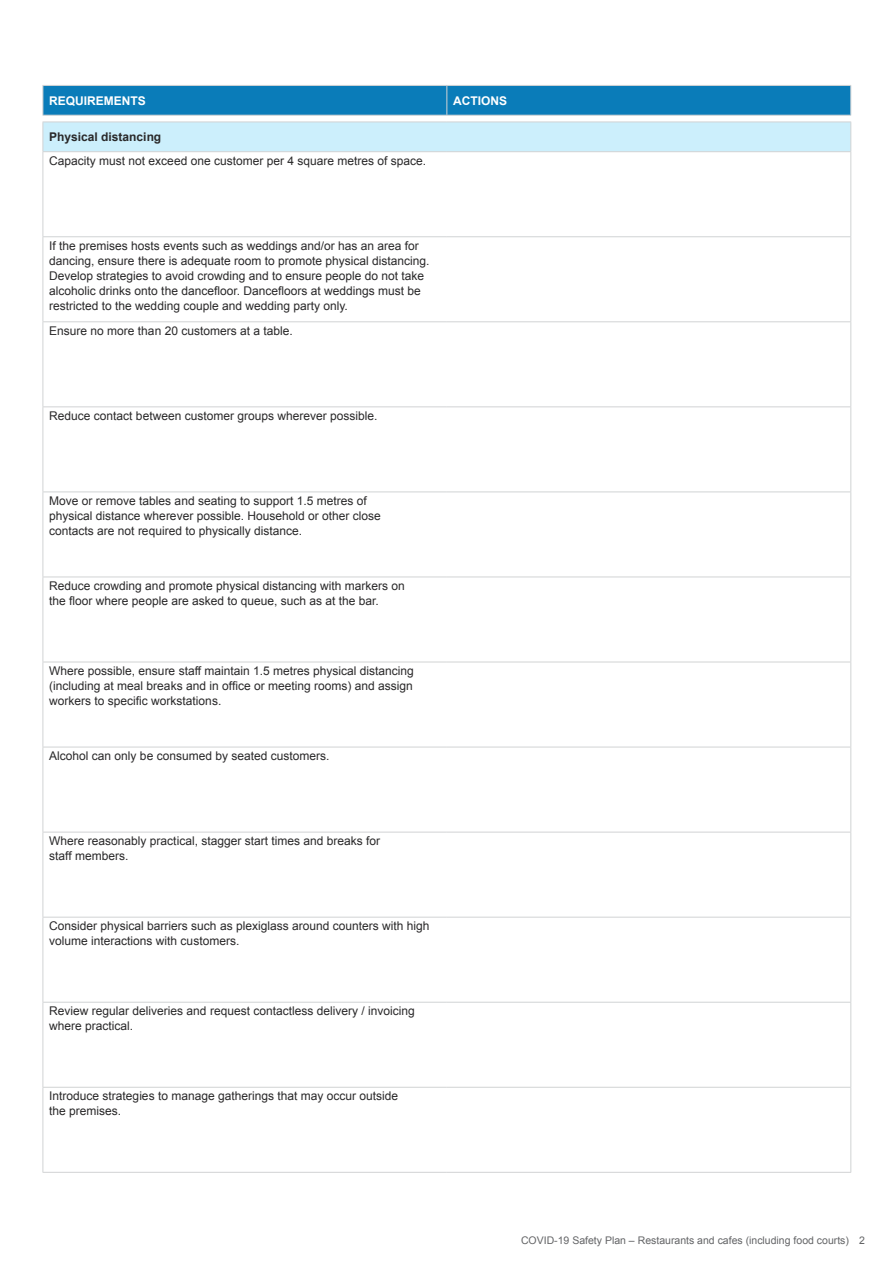
<style>
.page{position:relative;width:893px;height:1263px;background:#fff}
.page>*{position:absolute;margin:0;border:0;box-sizing:border-box;transform-origin:0 0}
.Text{font:12px/15px "Arial";color:#292829}
.Head_5_tables_white{font:700 12px "Arial";color:#fff}
.H4-bold_tables{font:700 12px "Arial";color:#292829}
.t1{font:10.5px "Arial";color:#636466}
</style>
<div class="page">
<hr style="left:43px;top:115px;width:404px;height:1px;background:#d1d3d4">
<hr style="left:447px;top:115px;width:404px;height:1px;background:#d1d3d4">
<svg style="left:43px;top:85px;width:808px;height:30px;background:#127fba"></svg>
<hr style="left:43px;top:152px;width:1px;height:84px;background:#d1d3d4">
<hr style="left:850px;top:152px;width:1px;height:84px;background:#d1d3d4">
<hr style="left:43px;top:236px;width:404px;height:1px;background:#d1d3d4">
<hr style="left:43px;top:237px;width:1px;height:84px;background:#d1d3d4">
<hr style="left:447px;top:236px;width:404px;height:1px;background:#d1d3d4">
<hr style="left:850px;top:237px;width:1px;height:84px;background:#d1d3d4">
<hr style="left:43px;top:321px;width:404px;height:1px;background:#d1d3d4">
<hr style="left:43px;top:322px;width:1px;height:84px;background:#d1d3d4">
<hr style="left:447px;top:321px;width:404px;height:1px;background:#d1d3d4">
<hr style="left:850px;top:322px;width:1px;height:84px;background:#d1d3d4">
<hr style="left:43px;top:406px;width:404px;height:1px;background:#d1d3d4">
<hr style="left:43px;top:407px;width:1px;height:84px;background:#d1d3d4">
<hr style="left:447px;top:406px;width:404px;height:1px;background:#d1d3d4">
<hr style="left:850px;top:407px;width:1px;height:84px;background:#d1d3d4">
<hr style="left:43px;top:491px;width:404px;height:1px;background:#d1d3d4">
<hr style="left:43px;top:492px;width:1px;height:85px;background:#d1d3d4">
<hr style="left:447px;top:491px;width:404px;height:1px;background:#d1d3d4">
<hr style="left:850px;top:492px;width:1px;height:85px;background:#d1d3d4">
<hr style="left:43px;top:577px;width:404px;height:1px;background:#d1d3d4">
<hr style="left:43px;top:577px;width:1px;height:85px;background:#d1d3d4">
<hr style="left:447px;top:577px;width:404px;height:1px;background:#d1d3d4">
<hr style="left:850px;top:577px;width:1px;height:85px;background:#d1d3d4">
<hr style="left:43px;top:662px;width:404px;height:1px;background:#d1d3d4">
<hr style="left:43px;top:662px;width:1px;height:85px;background:#d1d3d4">
<hr style="left:447px;top:662px;width:404px;height:1px;background:#d1d3d4">
<hr style="left:850px;top:662px;width:1px;height:85px;background:#d1d3d4">
<hr style="left:43px;top:747px;width:404px;height:1px;background:#d1d3d4">
<hr style="left:43px;top:747px;width:1px;height:85px;background:#d1d3d4">
<hr style="left:447px;top:747px;width:404px;height:1px;background:#d1d3d4">
<hr style="left:850px;top:747px;width:1px;height:85px;background:#d1d3d4">
<hr style="left:43px;top:832px;width:404px;height:1px;background:#d1d3d4">
<hr style="left:43px;top:832px;width:1px;height:85px;background:#d1d3d4">
<hr style="left:447px;top:832px;width:404px;height:1px;background:#d1d3d4">
<hr style="left:850px;top:832px;width:1px;height:85px;background:#d1d3d4">
<hr style="left:43px;top:917px;width:404px;height:1px;background:#d1d3d4">
<hr style="left:43px;top:917px;width:1px;height:85px;background:#d1d3d4">
<hr style="left:447px;top:917px;width:404px;height:1px;background:#d1d3d4">
<hr style="left:850px;top:917px;width:1px;height:85px;background:#d1d3d4">
<hr style="left:43px;top:1002px;width:404px;height:1px;background:#d1d3d4">
<hr style="left:43px;top:1002px;width:1px;height:85px;background:#d1d3d4">
<hr style="left:447px;top:1002px;width:404px;height:1px;background:#d1d3d4">
<hr style="left:850px;top:1002px;width:1px;height:85px;background:#d1d3d4">
<hr style="left:43px;top:1087px;width:404px;height:1px;background:#d1d3d4">
<hr style="left:43px;top:1088px;width:1px;height:84px;background:#d1d3d4">
<hr style="left:447px;top:1087px;width:404px;height:1px;background:#d1d3d4">
<hr style="left:850px;top:1088px;width:1px;height:84px;background:#d1d3d4">
<hr style="left:43px;top:1172px;width:404px;height:1px;background:#d1d3d4">
<hr style="left:447px;top:1172px;width:404px;height:1px;background:#d1d3d4">
<div style="left:43px;top:122px;width:808px;height:30px;background:#cceffc"></div>
<h5 class="Head_5_tables_white" style="left:49px;top:93px;width:98px">REQUIREMENTS</h5>
<h5 class="Head_5_tables_white" style="left:453px;top:93px;width:55px">ACTIONS</h5>
<h4 class="H4-bold_tables" style="left:49px;top:129px;width:114px">Physical distancing</h4>
<p class="Text" style="left:49px;top:153px;width:378px">Capacity must not exceed one customer per 4 square metres of space.</p>
<p class="Text" style="left:49px;top:238px;width:382px">If the premises hosts events such as weddings and/or has an area for dancing, ensure there is adequate room to promote physical distancing.<br>Develop strategies to avoid crowding and to ensure people do not take alcoholic drinks onto the dancefloor. Dancefloors at weddings must be restricted to the wedding couple and wedding party only.</p>
<p class="Text" style="left:49px;top:323px;width:245px">Ensure no more than 20 customers at a table.</p>
<p class="Text" style="left:49px;top:408px;width:330px">Reduce contact between customer groups wherever possible.</p>
<p class="Text" style="left:49px;top:493px;width:333px">Move or remove tables and seating to support 1.5 metres of physical distance wherever possible. Household or other close contacts are not required to physically distance.</p>
<p class="Text" style="left:49px;top:578px;width:357px">Reduce crowding and promote physical distancing with markers on the floor where people are asked to queue, such as at the bar.</p>
<p class="Text" style="left:49px;top:663px;width:366px;text-align:justify">Where possible, ensure staff maintain 1.5 metres physical distancing (including at meal breaks and in office or meeting rooms) and assign workers to specific workstations.</p>
<p class="Text" style="left:49px;top:748px;width:282px">Alcohol can only be consumed by seated customers.</p>
<p class="Text" style="left:49px;top:833px;width:332px">Where reasonably practical, stagger start times and breaks for staff members.</p>
<p class="Text" style="left:49px;top:918px;width:382px">Consider physical barriers such as plexiglass around counters with high volume interactions with customers.</p>
<p class="Text" style="left:49px;top:1003px;width:367px">Review regular deliveries and request contactless delivery / invoicing where practical.</p>
<p class="Text" style="left:49px;top:1089px;width:350px">Introduce strategies to manage gatherings that may occur outside the premises.</p>
<p class="t1" style="left:521px;top:1234px;width:346px">COVID-19 Safety Plan – Restaurants and cafes (including food courts) 2</p>
</div>
